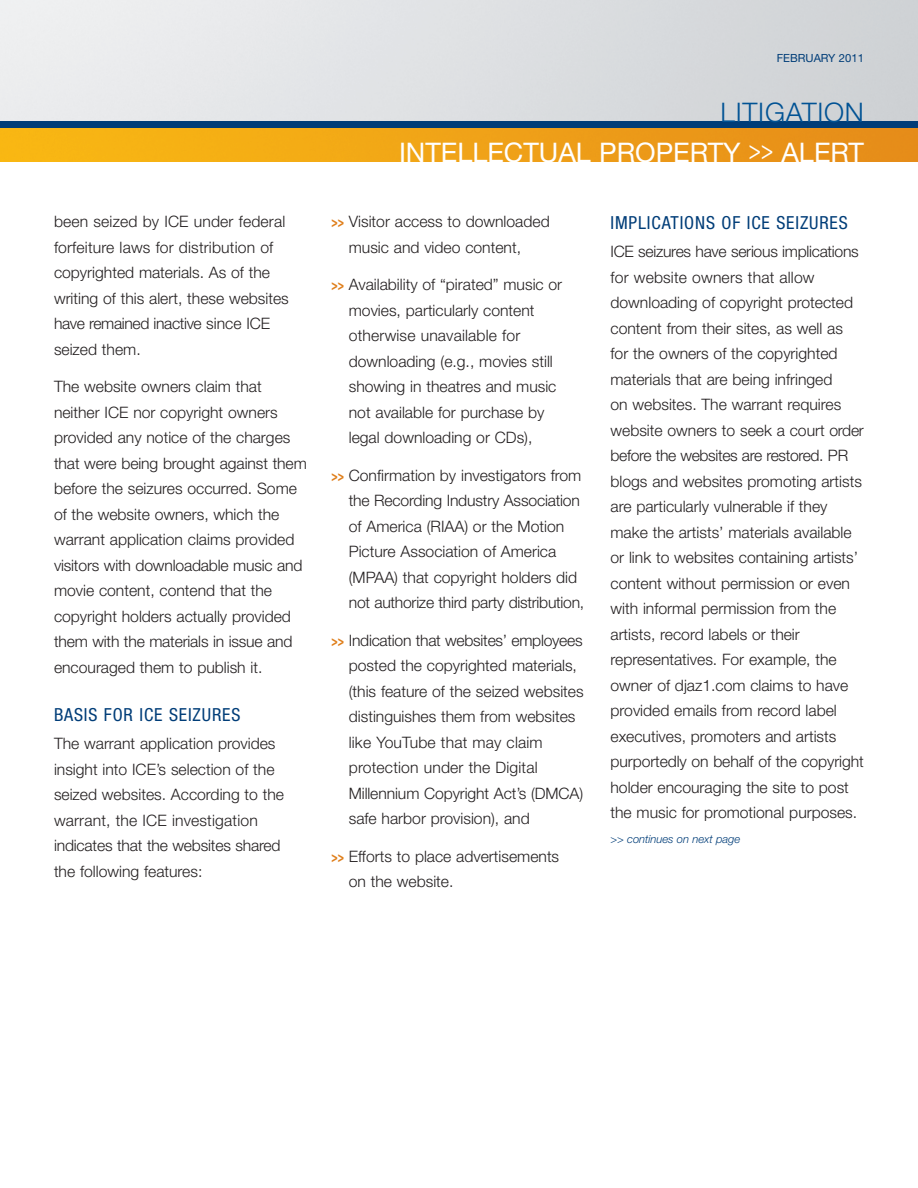
<style>
.page{position:relative;width:918px;height:1188px;background:#fff}
.page>*{position:absolute;margin:0;border:0;box-sizing:border-box;transform-origin:0 0}
.t1{font:27px "Helvetica Neue LT Std";color:#fff}
.t2{font:300 27px "Helvetica Neue LT Std";letter-spacing:.03em;color:#005294}
.t3{font:condensed 18px "Helvetica Neue LT Std";letter-spacing:.05em;color:#003d78}
.t4{font:300 15.75px/25.5px "Helvetica Neue LT Std";color:#231f20}
.t5{font:italic 300 11.25px "Helvetica Neue LT Std";letter-spacing:-.005em;color:#003d78}
.t6{font:11.25px "Helvetica Neue LT Std";color:#003d78}
.s1{font-weight:700;font-size:15px;color:#df7e1a}
</style>
<div class="page">
<img style="left:0;top:0;width:918px;height:122px">
<img style="left:0;top:128px;width:918px;height:34px">
<div style="left:0;top:122px;width:918px;height:6px;background:#003d78"></div>
<p class="t4" style="left:54px;top:210px;width:236px">been seized by ICE under federal forfeiture laws for distribution of copyrighted materials. As of the writing of this alert, these websites have remained inactive since ICE seized them.</p>
<p class="t4" style="left:54px;top:375px;width:254px">The website owners claim that neither ICE nor copyright owners provided any notice of the charges that were being brought against them before the seizures occurred. Some of the website owners, which the warrant application claims provided visitors with downloadable music and movie content, contend that the copyright holders actually provided them with the materials in issue and encouraged them to publish it.</p>
<p class="t3" style="left:54px;top:708px;width:188px">BASIS FOR ICE SEIZURES</p>
<p class="t4" style="left:54px;top:732px;width:232px">The warrant application provides insight into ICE’s selection of the seized websites. According to the warrant, the ICE investigation indicates that the websites shared the following features:</p>
<p class="t6" style="left:777px;top:54px;width:89px">FEBRUARY 2011</p>
<h1 class="t2" style="left:721px;top:102px;width:145px">LITIGATION</h1>
<h1 class="t1" style="left:399px;top:143px;width:466px">INTELLECTUAL PROPERTY &gt;&gt; ALERT</h1>
<p class="t4" style="left:349px;top:210px;width:202px;text-indent:-17px"><span class="s1">&gt;&gt;</span> Visitor access to downloaded music and video content,</p>
<p class="t4" style="left:349px;top:273px;width:215px;text-indent:-17px"><span class="s1">&gt;&gt;</span> Availability of “pirated” music or movies, particularly content otherwise unavailable for downloading (e.g., movies still showing in theatres and music not available for purchase by legal downloading or CDs),</p>
<p class="t4" style="left:349px;top:464px;width:237px;text-indent:-17px"><span class="s1">&gt;&gt;</span> Confirmation by investigators from the Recording Industry Association of America (RIAA) or the Motion Picture Association of America (MPAA) that copyright holders did not authorize third party distribution,</p>
<p class="t4" style="left:349px;top:629px;width:236px;text-indent:-17px"><span class="s1">&gt;&gt;</span> Indication that websites’ employees posted the copyrighted materials, (this feature of the seized websites distinguishes them from websites like YouTube that may claim protection under the Digital Millennium Copyright Act’s (DMCA) safe harbor provision), and</p>
<p class="t4" style="left:349px;top:845px;width:212px;text-indent:-17px"><span class="s1">&gt;&gt;</span> Efforts to place advertisements on the website.</p>
<p class="t3" style="left:611px;top:216px;width:239px">IMPLICATIONS OF ICE SEIZURES</p>
<p class="t4" style="left:611px;top:240px;width:255px">ICE seizures have serious implications for website owners that allow downloading of copyright protected content from their sites, as well as for the owners of the copyrighted materials that are being infringed<br>on websites. The warrant requires website owners to seek a court order before the websites are restored. PR blogs and websites promoting artists are particularly vulnerable if they make the artists’ materials available or link to websites containing artists’ content without permission or even with informal permission from the artists, record labels or their representatives. For example, the owner of djaz1.com claims to have provided emails from record label executives, promoters and artists purportedly on behalf of the copyright holder encouraging the site to post the music for promotional purposes.</p>
<p class="t5" style="left:611px;top:835px;width:131px">&gt;&gt; continues on next page</p>
</div>
